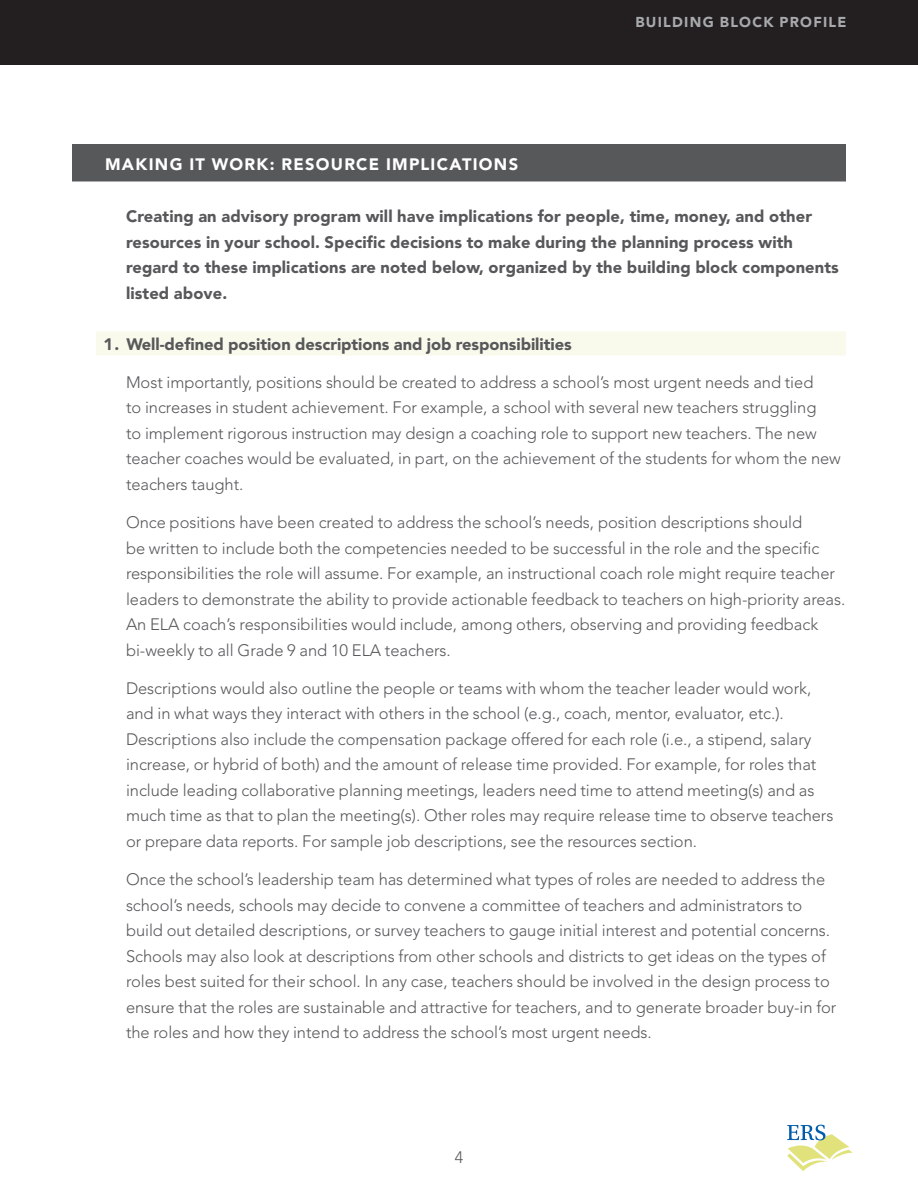
<style>
.page{position:relative;width:918px;height:1188px;background:#fff}
.page>*{position:absolute;margin:0;border:0;box-sizing:border-box;transform-origin:0 0}
._04_Body{font:300 16.5px/25.5px "Avenir LT Std";letter-spacing:-.005em;color:#57585a}
._04_Body-2{font:900 16.5px/25.5px "Avenir LT Std";letter-spacing:.005em;color:#57585a}
._01_Head_KO_gray_bar{font:900 16.5px "Avenir LT Std";letter-spacing:-.005em;color:#57585a}
._01_Head_KO_gray_bar-2{font:900 16.5px "Avenir LT Std";letter-spacing:.08em;color:#fff}
.t1{font:900 14.25px "Avenir LT Std";letter-spacing:.09em;color:#a8a9ad}
</style>
<div class="page">
<div style="left:0;top:0;width:918px;height:64px;background:#231f20"></div>
<svg style="left:787px;top:1125px;width:66px;height:46px"></svg>
<div style="left:72px;top:144px;width:774px;height:38px;background:#57585a"></div>
<div style="left:96px;top:332px;width:750px;height:24px;background:#fafaec"></div>
<p class="t1" style="left:635px;top:13px;width:212px">BUILDING BLOCK PROFILE</p>
<p class="_01_Head_KO_gray_bar-2" style="left:105px;top:154px;width:415px">MAKING IT WORK: RESOURCE IMPLICATIONS</p>
<p class="_04_Body-2" style="left:126px;top:203px;width:714px">Creating an advisory program will have implications for people, time, money, and other resources in your school. Specific decisions to make during the planning process with regard to these implications are noted below, organized by the building block components listed above.</p>
<p class="_01_Head_KO_gray_bar" style="left:104px;top:334px;width:470px">1. Well-defined position descriptions and job responsibilities</p>
<p class="_04_Body" style="left:126px;top:369px;width:716px">Most importantly, positions should be created to address a school’s most urgent needs and tied<br>to increases in student achievement. For example, a school with several new teachers struggling<br>to implement rigorous instruction may design a coaching role to support new teachers. The new teacher coaches would be evaluated, in part, on the achievement of the students for whom the new teachers taught.</p>
<p class="_04_Body" style="left:126px;top:510px;width:721px">Once positions have been created to address the school’s needs, position descriptions should<br>be written to include both the competencies needed to be successful in the role and the specific responsibilities the role will assume. For example, an instructional coach role might require teacher leaders to demonstrate the ability to provide actionable feedback to teachers on high-priority areas.<br>An ELA coach’s responsibilities would include, among others, observing and providing feedback bi-weekly to all Grade 9 and 10 ELA teachers.</p>
<p class="_04_Body" style="left:126px;top:675px;width:709px">Descriptions would also outline the people or teams with whom the teacher leader would work, and in what ways they interact with others in the school (e.g., coach, mentor, evaluator, etc.).<br>Descriptions also include the compensation package offered for each role (i.e., a stipend, salary increase, or hybrid of both) and the amount of release time provided. For example, for roles that include leading collaborative planning meetings, leaders need time to attend meeting(s) and as much time as that to plan the meeting(s). Other roles may require release time to observe teachers or prepare data reports. For sample job descriptions, see the resources section.</p>
<p class="_04_Body" style="left:126px;top:867px;width:712px">Once the school’s leadership team has determined what types of roles are needed to address the school’s needs, schools may decide to convene a committee of teachers and administrators to build out detailed descriptions, or survey teachers to gauge initial interest and potential concerns.<br>Schools may also look at descriptions from other schools and districts to get ideas on the types of roles best suited for their school. In any case, teachers should be involved in the design process to ensure that the roles are sustainable and attractive for teachers, and to generate broader buy-in for the roles and how they intend to address the school’s most urgent needs.</p>
<p class="_04_Body" style="left:455px;top:1145px;width:10px">4</p>
</div>
